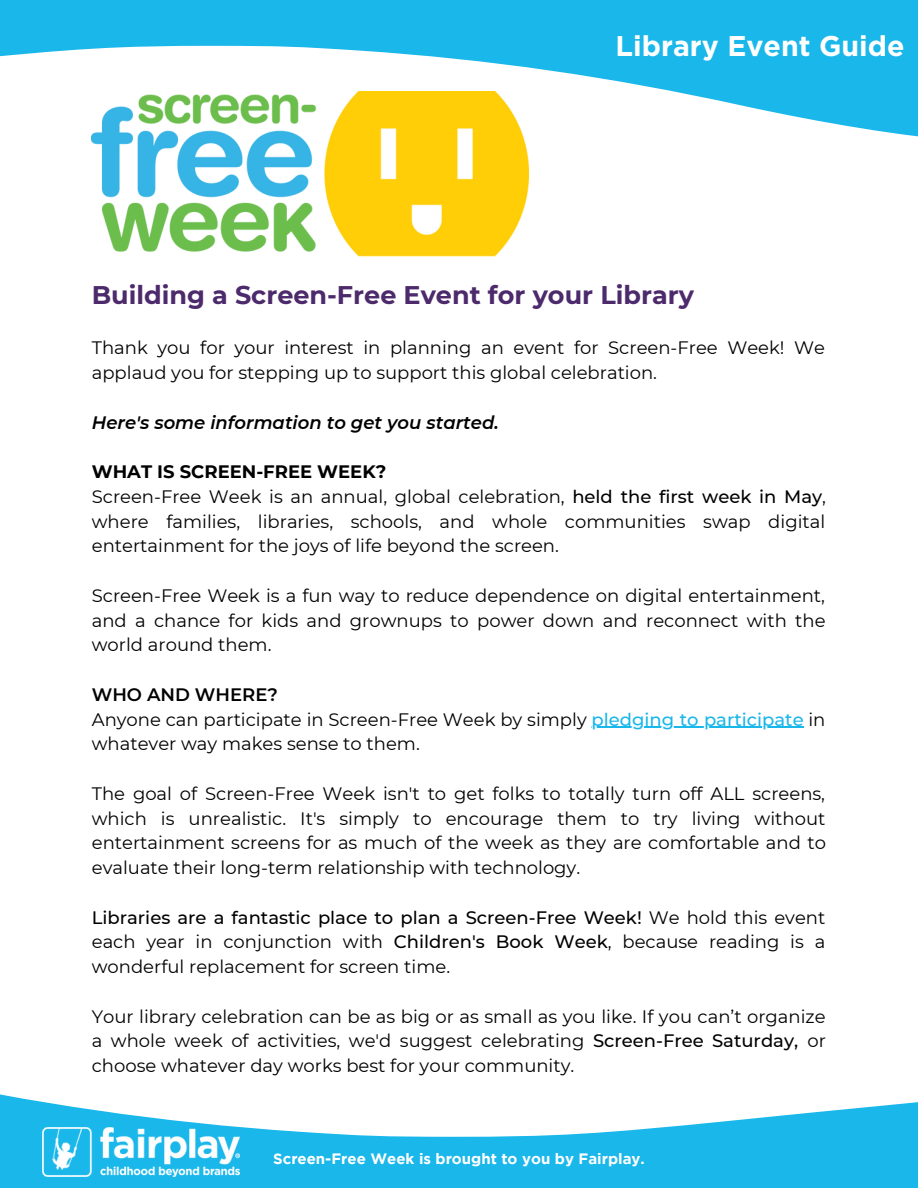
<style>
.page{position:relative;width:918px;height:1188px;background:#fff}
.page>*{position:absolute;margin:0;border:0;box-sizing:border-box;transform-origin:0 0}
.t1{font:700 28.5px "Gotham";color:#fff}
.t2{font:700 25.5px "Montserrat";color:#4c2a6b}
.t3{font:18px/24.8px "Montserrat";color:#000;text-align:justify}
.t4{font:italic 600 18px "Montserrat";color:#000}
.t5{font:700 18px "Montserrat";color:#000}
.t6{font:600 18px "Montserrat";color:#000}
.t7{font:700 15px "Gotham";color:#fff}
.s1{font-weight:500}
.s2{font-weight:500;color:#1ab7ea}
</style>
<div class="page">
<svg style="left:0;top:1094px;width:918px;height:94px;fill:#1ab7ea"></svg>
<svg style="left:0;top:0;width:918px;height:141px;fill:#1ab7ea"></svg>
<img style="left:92px;top:92px;width:436px;height:165px">
<img style="left:42px;top:1127px;width:197px;height:50px">
<hr style="left:592px;top:727px;width:212px;height:1px;background:#1ab7ea">
<p class="t1" style="left:616px;top:30px;width:290px">Library Event Guide</p>
<p class="t2" style="left:92px;top:279px;width:604px">Building a Screen-Free Event for your Library</p>
<p class="t3" style="left:92px;top:335px;width:735px">Thank you for your interest in planning an event for Screen-Free Week! We applaud you for stepping up to support this global celebration.</p>
<p class="t4" style="left:92px;top:411px;width:408px">Here's some information to get you started.</p>
<p class="t5" style="left:92px;top:461px;width:296px">WHAT IS SCREEN-FREE WEEK?</p>
<p class="t3" style="left:92px;top:484px;width:736px">Screen-Free Week is an annual, global celebration, <span class="s1">held the first week in May</span>, where families, libraries, schools, and whole communities swap digital entertainment for the joys of life beyond the screen.</p>
<p class="t3" style="left:92px;top:583px;width:735px">Screen-Free Week is a fun way to reduce dependence on digital entertainment, and a chance for kids and grownups to power down and reconnect with the world around them.</p>
<p class="t6" style="left:92px;top:683px;width:188px">WHO AND WHERE?</p>
<p class="t3" style="left:92px;top:707px;width:735px">Anyone can participate in Screen-Free Week by simply <span class="s2">pledging to participate</span> in whatever way makes sense to them.</p>
<p class="t3" style="left:92px;top:781px;width:736px">The goal of Screen-Free Week isn't to get folks to totally turn off ALL screens, which is unrealistic. It's simply to encourage them to try living without entertainment screens for as much of the week as they are comfortable and to evaluate their long-term relationship with technology.</p>
<p class="t3" style="left:92px;top:905px;width:735px"><span class="s1">Libraries are a fantastic place to plan a Screen-Free Week!</span> We hold this event each year in conjunction with <span class="s1">Children's Book Week</span>, because reading is a wonderful replacement for screen time.</p>
<p class="t3" style="left:92px;top:1004px;width:736px">Your library celebration can be as big or as small as you like. If you can’t organize a whole week of activities, we'd suggest celebrating <span class="s1">Screen-Free Saturday,</span> or choose whatever day works best for your community.</p>
<p class="t7" style="left:273px;top:1153px;width:373px">Screen-Free Week is brought to you by Fairplay.</p>
</div>
